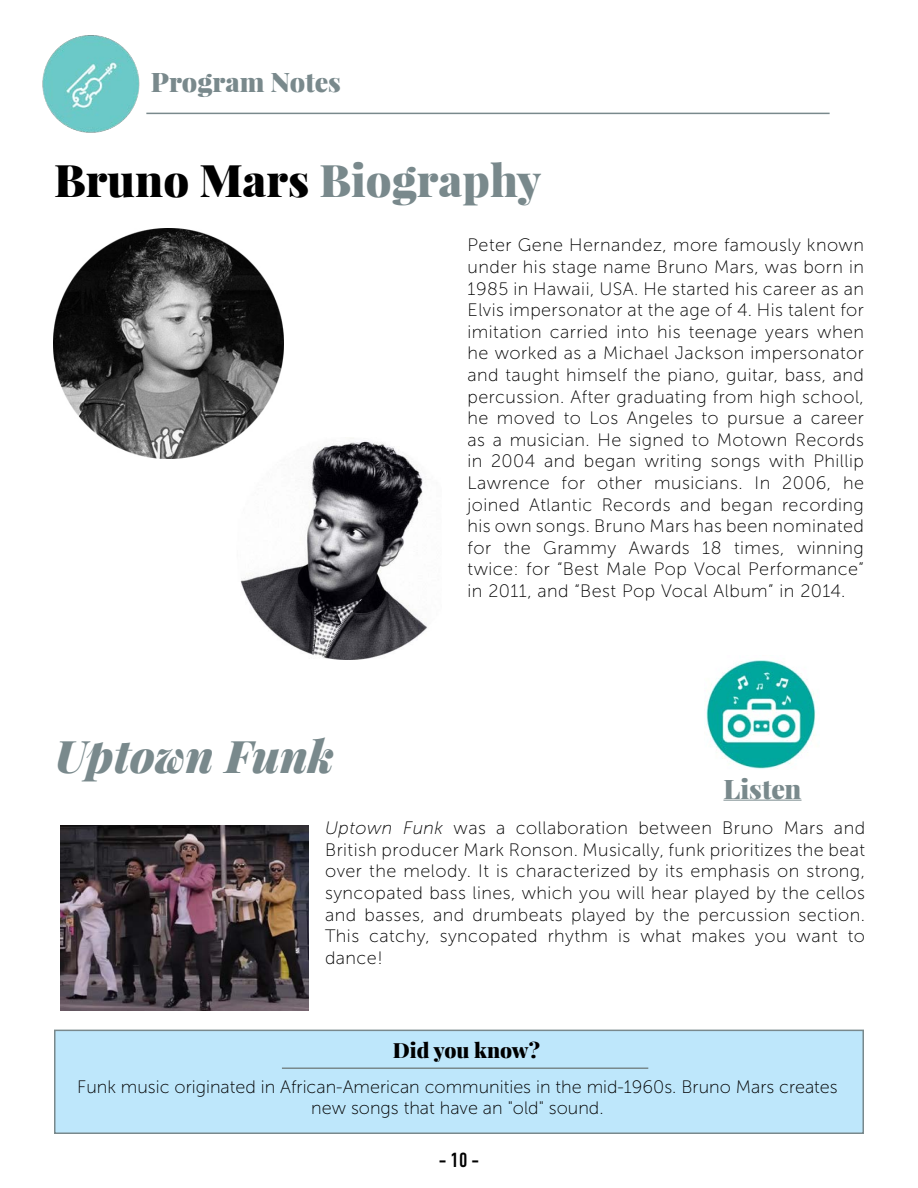
<style>
.page{position:relative;width:918px;height:1188px;background:#fff}
.page>*{position:absolute;margin:0;border:0;box-sizing:border-box;transform-origin:0 0}
.t1{font:900 45px "Playfair Display";color:#000}
.t2{font:italic 900 45px "Playfair Display";color:#79898c}
.t3{font:900 27px "Playfair Display";color:#79898c}
.t4{font:900 21px "Playfair Display";color:#000}
.t5{font:500 condensed 21px "DIN Next LT Pro";color:#000}
.t6{font:18px/21.6px "Museo Sans 100";color:#000;text-align:justify}
.s1{color:#79898c}
.s2{font-style:italic}
</style>
<div class="page">
<hr style="left:723px;top:800px;width:79px;height:1px;background:#79898c">
<img style="left:706px;top:660px;width:110px;height:109px">
<div style="left:54px;top:1030px;width:810px;height:104px;background:#bee7fb;border:2px solid #79898c"></div>
<hr style="left:282px;top:1067px;width:366px;height:2px;background:#79898c">
<img style="left:60px;top:825px;width:248px;height:185px">
<img style="left:53px;top:228px;width:231px;height:231px">
<img style="left:237px;top:437px;width:190px;height:223px">
<hr style="left:146px;top:113px;width:684px;height:1px;background:#79898c">
<img style="left:42px;top:35px;width:98px;height:98px">
<h2 class="t3" style="left:151px;top:64px;width:192px">Program Notes</h2>
<h1 class="t1" style="left:54px;top:151px;width:489px">Bruno Mars <span class="s1">Biography</span></h1>
<p class="t6" style="left:468px;top:235px;width:398px">Peter Gene Hernandez, more famously known under his stage name Bruno Mars, was born in 1985 in Hawaii, USA. He started his career as an Elvis impersonator at the age of 4. His talent for imitation carried into his teenage years when he worked as a Michael Jackson impersonator and taught himself the piano, guitar, bass, and percussion. After graduating from high school, he moved to Los Angeles to pursue a career as a musician. He signed to Motown Records in 2004 and began writing songs with Phillip Lawrence for other musicians. In 2006, he joined Atlantic Records and began recording his own songs. Bruno Mars has been nominated for the Grammy Awards 18 times, winning twice: for “Best Male Pop Vocal Performance” in 2011, and “Best Pop Vocal Album” in 2014.</p>
<h1 class="t2" style="left:55px;top:725px;width:280px">Uptown Funk</h1>
<h2 class="t3" style="left:723px;top:771px;width:80px">Listen</h2>
<p class="t6" style="left:325px;top:817px;width:542px"><span class="s2">Uptown Funk</span> was a collaboration between Bruno Mars and British producer Mark Ronson. Musically, funk prioritizes the beat over the melody. It is characterized by its emphasis on strong, syncopated bass lines, which you will hear played by the cellos and basses, and drumbeats played by the percussion section.<br>This catchy, syncopated rhythm is what makes you want to dance!</p>
<p class="t4" style="left:393px;top:1037px;width:149px">Did you know?</p>
<p class="t6" style="left:77px;top:1076px;width:762px;text-align:center">Funk music originated in African-American communities in the mid-1960s. Bruno Mars creates new songs that have an "old" sound.</p>
<p class="t5" style="left:439px;top:1148px;width:42px">- 10 -</p>
</div>
